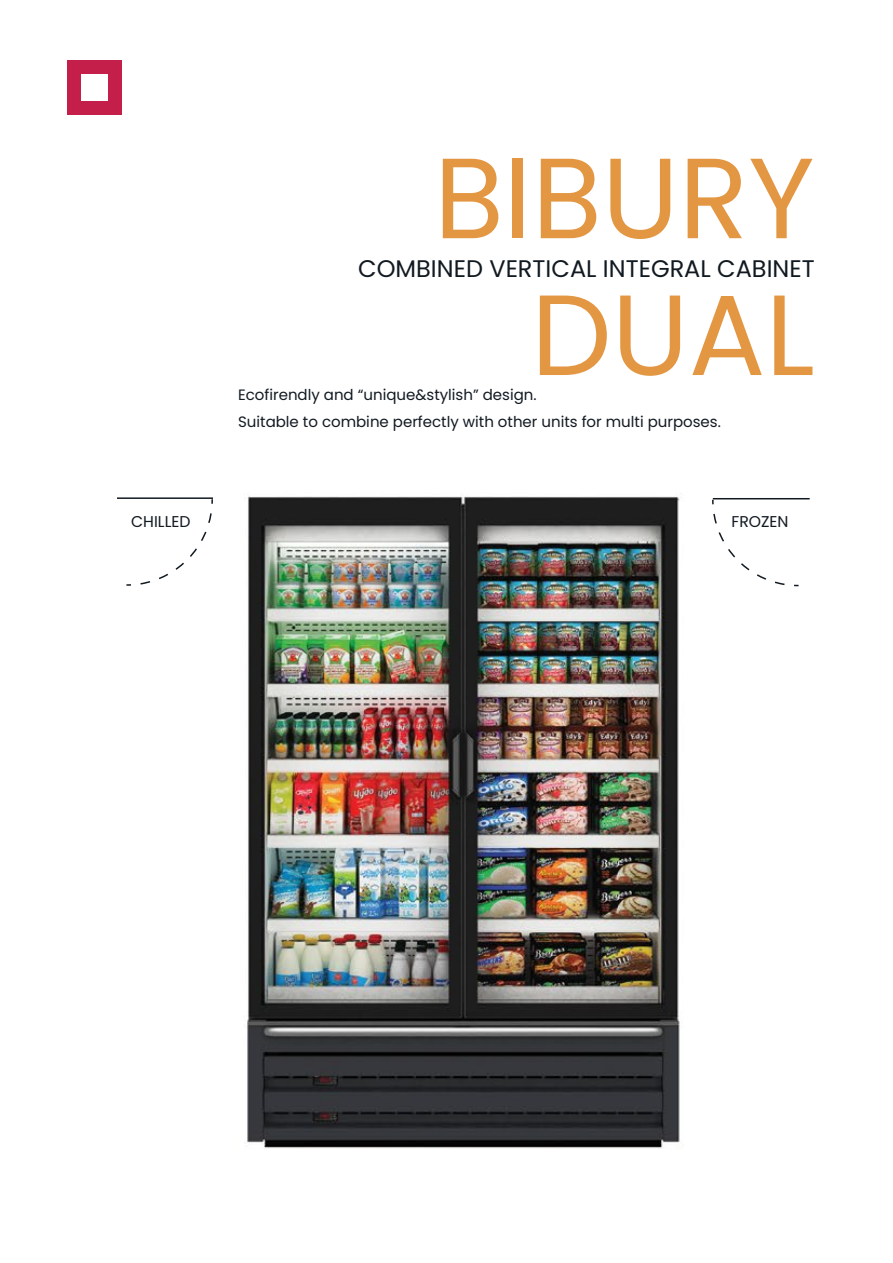
<style>
.page{position:relative;width:893px;height:1263px;background:#fff}
.page>*{position:absolute;margin:0;border:0;box-sizing:border-box;transform-origin:0 0}
.t1{font:114px/136.8px "Poppins";color:#e49742;text-align:right}
.t2{font:24px "Poppins";color:#111921}
.t3{font:15.6px "Poppins";color:#111921}
.t4{font:15px/27px "Poppins";color:#111921}
</style>
<div class="page">
<div style="left:68px;top:60px;width:54px;height:54px;background:#c41f4b"></div>
<div style="left:82px;top:74px;width:26px;height:26px;background:#fff"></div>
<hr style="left:117px;top:497px;width:97px;height:2px;background:#111921">
<svg style="left:139px;top:498px;width:75px;height:87px"></svg>
<hr style="left:713px;top:498px;width:97px;height:1px;background:#111921">
<svg style="left:794px;top:584px;width:5px;height:3px"></svg>
<svg style="left:712px;top:498px;width:74px;height:87px"></svg>
<img style="left:244px;top:496px;width:436px;height:653px">
<h1 class="t1" style="left:434px;top:130px;width:382px">BIBURY<br>DUAL</h1>
<h2 class="t2" style="left:358px;top:254px;width:458px">COMBINED VERTICAL INTEGRAL CABINET</h2>
<p class="t4" style="left:238px;top:381px;width:484px">Ecofirendly and “unique&amp;stylish” design.<br>Suitable to combine perfectly with other units for multi purposes.</p>
<p class="t3" style="left:131px;top:512px;width:61px">CHILLED</p>
<p class="t3" style="left:731px;top:513px;width:59px">FROZEN</p>
</div>
